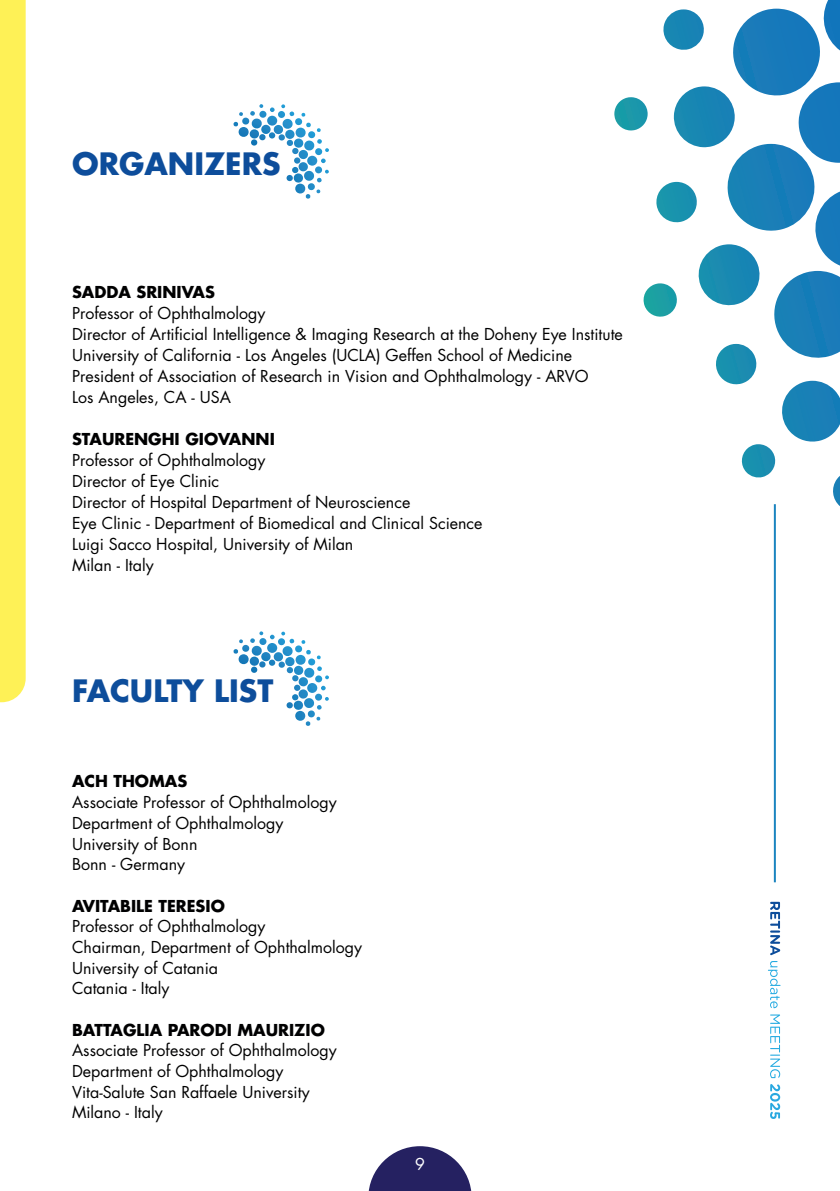
<style>
.page{position:relative;width:840px;height:1191px;background:#fff}
.page>*{position:absolute;margin:0;border:0;box-sizing:border-box;transform-origin:0 0}
.t1{font:700 30px "Futura Std";color:#0d4d9b}
.t2{font:16px "Futura Std";color:#000001}
.t3{font:700 16px "Futura Std";color:#000001}
.t4{font:16px "Futura Std";color:#fff}
</style>
<div class="page">
<svg style="left:368px;top:1146px;width:103px;height:45px"></svg>
<svg style="left:233px;top:104px;width:78px;height:34px"></svg>
<svg style="left:233px;top:631px;width:78px;height:34px"></svg>
<svg style="left:614px;top:0;width:225px;height:506px"></svg>
<svg style="left:770px;top:1084px;width:9px;height:35px"></svg>
<svg style="left:768px;top:961px;width:12px;height:117px"></svg>
<svg style="left:770px;top:901px;width:9px;height:54px"></svg>
<hr style="left:773px;top:504px;width:2px;height:378px;background:#1b84bf">
<div style="left:0;top:0;width:26px;height:702px;background:#fef156"></div>
<p class="t1" style="left:72px;top:143px;width:210px">ORGANIZERS</p>
<p class="t3" style="left:72px;top:281px;width:144px">SADDA SRINIVAS</p>
<p class="t2" style="left:72px;top:303px;width:195px">Professor of Ophthalmology</p>
<p class="t2" style="left:72px;top:324px;width:552px">Director of Artificial Intelligence &amp; Imaging Research at the Doheny Eye Institute</p>
<p class="t2" style="left:72px;top:345px;width:501px">University of California - Los Angeles (UCLA) Geffen School of Medicine</p>
<p class="t2" style="left:72px;top:366px;width:518px">President of Association of Research in Vision and Ophthalmology - ARVO</p>
<p class="t2" style="left:72px;top:387px;width:160px">Los Angeles, CA - USA</p>
<p class="t3" style="left:72px;top:428px;width:204px">STAURENGHI GIOVANNI</p>
<p class="t2" style="left:72px;top:450px;width:195px">Professor of Ophthalmology</p>
<p class="t2" style="left:72px;top:471px;width:149px">Director of Eye Clinic</p>
<p class="t2" style="left:72px;top:492px;width:339px">Director of Hospital Department of Neuroscience</p>
<p class="t2" style="left:72px;top:513px;width:412px">Eye Clinic - Department of Biomedical and Clinical Science</p>
<p class="t2" style="left:72px;top:534px;width:283px">Luigi Sacco Hospital, University of Milan</p>
<p class="t2" style="left:72px;top:555px;width:83px">Milan - Italy</p>
<p class="t1" style="left:72px;top:671px;width:203px">FACULTY LIST</p>
<p class="t3" style="left:72px;top:771px;width:117px">ACH THOMAS</p>
<p class="t2" style="left:72px;top:792px;width:266px">Associate Professor of Ophthalmology</p>
<p class="t2" style="left:72px;top:812px;width:213px">Department of Ophthalmology</p>
<p class="t2" style="left:72px;top:833px;width:127px">University of Bonn</p>
<p class="t2" style="left:72px;top:854px;width:115px">Bonn - Germany</p>
<p class="t3" style="left:72px;top:895px;width:154px">AVITABILE TERESIO</p>
<p class="t2" style="left:72px;top:916px;width:195px">Professor of Ophthalmology</p>
<p class="t2" style="left:72px;top:936px;width:291px">Chairman, Department of Ophthalmology</p>
<p class="t2" style="left:72px;top:957px;width:147px">University of Catania</p>
<p class="t2" style="left:72px;top:978px;width:99px">Catania - Italy</p>
<p class="t3" style="left:72px;top:1019px;width:254px">BATTAGLIA PARODI MAURIZIO</p>
<p class="t2" style="left:72px;top:1040px;width:266px">Associate Professor of Ophthalmology</p>
<p class="t2" style="left:72px;top:1060px;width:213px">Department of Ophthalmology</p>
<p class="t2" style="left:72px;top:1081px;width:239px">Vita-Salute San Raffaele University</p>
<p class="t2" style="left:72px;top:1102px;width:92px">Milano - Italy</p>
<p class="t4" style="left:415px;top:1154px;width:11px">9</p>
</div>
